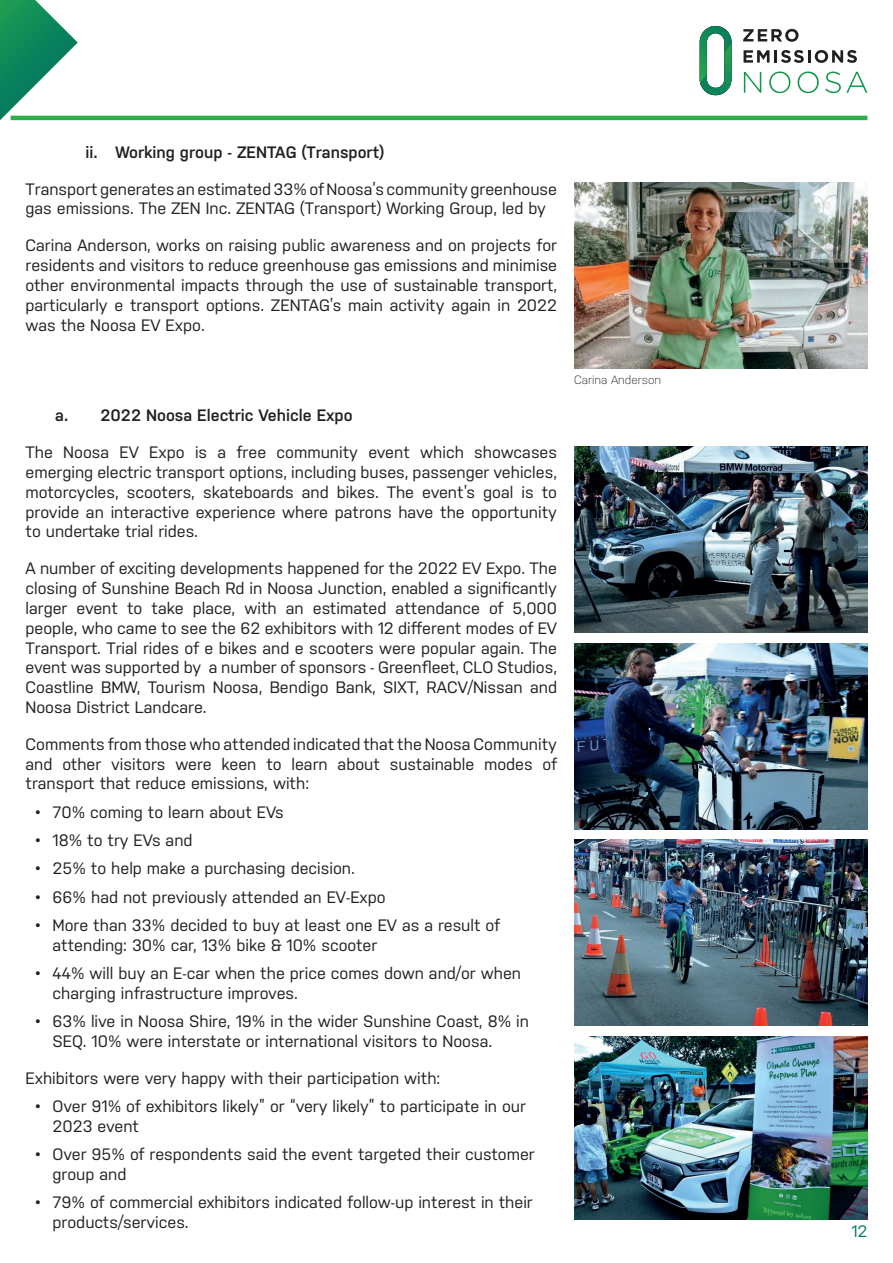
<style>
.page{position:relative;width:893px;height:1263px;background:#fff}
.page>*{position:absolute;margin:0;border:0;box-sizing:border-box;transform-origin:0 0}
.t1{font:16.5px/19.8px "Nudista";color:#231f20}
.t2{font:600 16.5px "Nudista";color:#231f20}
.t3{font:16.5px "Nudista";color:#0a795f}
.t4{font:300 12px "Nudista";color:#231f20}
</style>
<div class="page">
<svg style="left:744px;top:72px;width:17px;height:21px"></svg>
<svg style="left:769px;top:71px;width:22px;height:23px"></svg>
<svg style="left:797px;top:71px;width:22px;height:23px"></svg>
<svg style="left:825px;top:71px;width:42px;height:22px"></svg>
<svg style="left:743px;top:29px;width:56px;height:13px"></svg>
<svg style="left:743px;top:50px;width:114px;height:13px"></svg>
<svg style="left:700px;top:26px;width:31px;height:70px"></svg>
<hr style="left:11px;top:116px;width:856px;height:4px;background:#2cae4a">
<svg style="left:0;top:0;width:78px;height:120px"></svg>
<img style="left:574px;top:183px;width:293px;height:186px">
<img style="left:574px;top:446px;width:293px;height:186px">
<img style="left:574px;top:643px;width:293px;height:186px">
<img style="left:574px;top:840px;width:293px;height:186px">
<img style="left:574px;top:1037px;width:293px;height:182px">
<p class="t2" style="left:86px;top:143px;width:300px">ii. Working group - ZENTAG (Transport)</p>
<p class="t1" style="left:26px;top:179px;width:533px">Transport generates an estimated 33% of Noosa’s community greenhouse gas emissions. The ZEN Inc. ZENTAG (Transport) Working Group, led by</p>
<p class="t1" style="left:26px;top:235px;width:533px;text-align:justify">Carina Anderson, works on raising public awareness and on projects for residents and visitors to reduce greenhouse gas emissions and minimise other environmental impacts through the use of sustainable transport, particularly e transport options. ZENTAG’s main activity again in 2022 was the Noosa EV Expo.</p>
<p class="t2" style="left:55px;top:406px;width:299px">a. 2022 Noosa Electric Vehicle Expo</p>
<p class="t1" style="left:26px;top:442px;width:533px;text-align:justify">The Noosa EV Expo is a free community event which showcases emerging electric transport options, including buses, passenger vehicles, motorcycles, scooters, skateboards and bikes. The event’s goal is to provide an interactive experience where patrons have the opportunity to undertake trial rides.</p>
<p class="t1" style="left:26px;top:558px;width:533px;text-align:justify">A number of exciting developments happened for the 2022 EV Expo. The closing of Sunshine Beach Rd in Noosa Junction, enabled a significantly larger event to take place, with an estimated attendance of 5,000 people, who came to see the 62 exhibitors with 12 different modes of EV Transport. Trial rides of e bikes and e scooters were popular again. The event was supported by a number of sponsors - Greenfleet, CLO Studios, Coastline BMW, Tourism Noosa, Bendigo Bank, SIXT, RACV/Nissan and Noosa District Landcare.</p>
<p class="t1" style="left:26px;top:734px;width:533px;text-align:justify">Comments from those who attended indicated that the Noosa Community and other visitors were keen to learn about sustainable modes of transport that reduce emissions, with:</p>
<p class="t1" style="left:36px;top:802px;width:250px">• 70% coming to learn about EVs</p>
<p class="t1" style="left:36px;top:830px;width:159px">• 18% to try EVs and</p>
<p class="t1" style="left:36px;top:858px;width:321px">• 25% to help make a purchasing decision.</p>
<p class="t1" style="left:36px;top:887px;width:352px">• 66% had not previously attended an EV-Expo</p>
<p class="t1" style="left:53px;top:915px;width:449px;text-indent:-17px">• More than 33% decided to buy at least one EV as a result of attending: 30% car, 13% bike &amp; 10% scooter</p>
<p class="t1" style="left:53px;top:963px;width:470px;text-indent:-17px">• 44% will buy an E-car when the price comes down and/or when charging infrastructure improves.</p>
<p class="t1" style="left:53px;top:1011px;width:478px;text-indent:-17px">• 63% live in Noosa Shire, 19% in the wider Sunshine Coast, 8% in<br>SEQ. 10% were interstate or international visitors to Noosa.</p>
<p class="t1" style="left:26px;top:1068px;width:416px">Exhibitors were very happy with their participation with:</p>
<p class="t1" style="left:53px;top:1096px;width:475px;text-indent:-17px">• Over 91% of exhibitors likely” or “very likely” to participate in our<br>2023 event</p>
<p class="t1" style="left:53px;top:1144px;width:484px;text-indent:-17px">• Over 95% of respondents said the event targeted their customer group and</p>
<p class="t1" style="left:53px;top:1192px;width:482px;text-indent:-17px">• 79% of commercial exhibitors indicated follow-up interest in their products/services.</p>
<p class="t4" style="left:574px;top:373px;width:89px">Carina Anderson</p>
<p class="t3" style="left:851px;top:1222px;width:18px">12</p>
</div>
